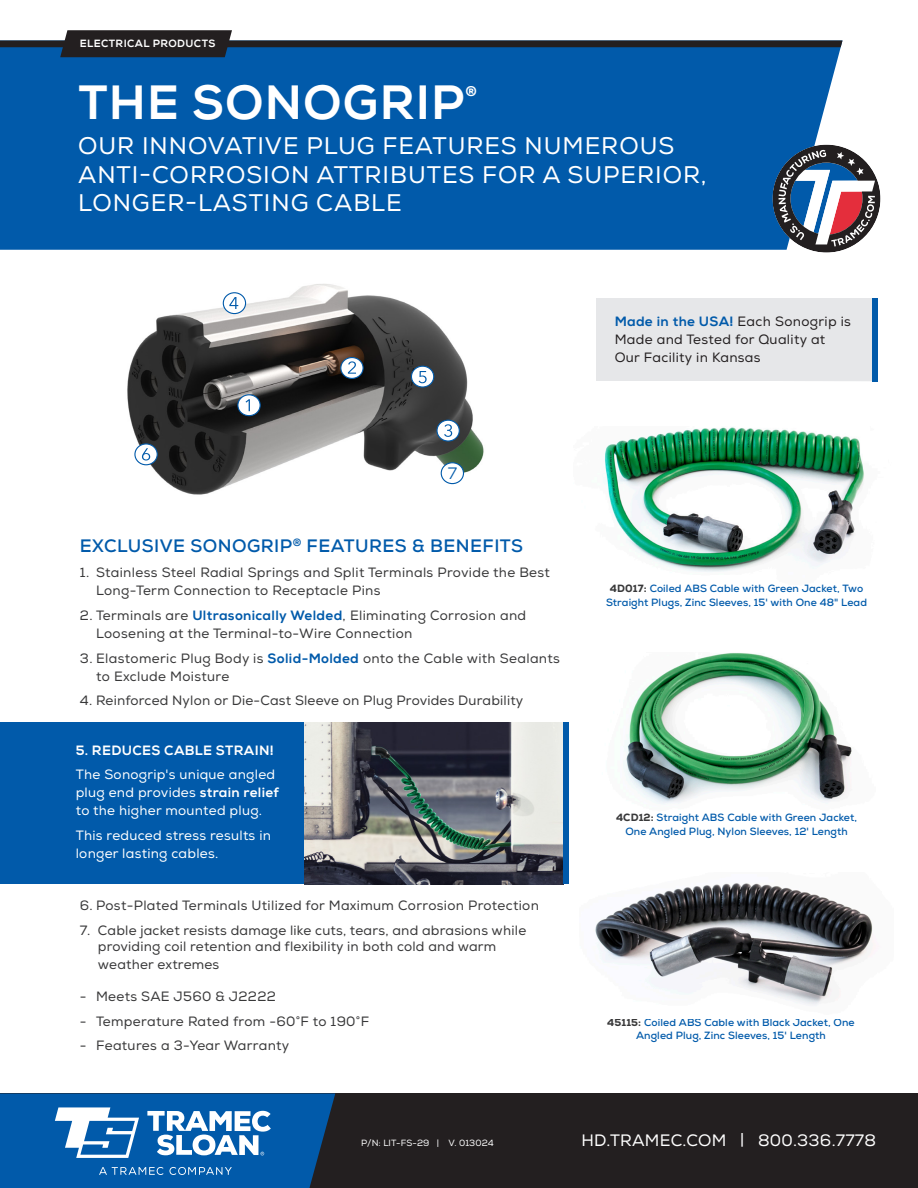
<style>
.page{position:relative;width:918px;height:1188px;background:#fff}
.page>*{position:absolute;margin:0;border:0;box-sizing:border-box;transform-origin:0 0}
.Cat_section_heading{font:800 48px "Nexa";letter-spacing:.025em;color:#fff}
.t1{font:24px/28.5px "Nexa";letter-spacing:.04em;color:#fff}
.t2{font:700 18px "Nexa";letter-spacing:.025em;color:#015aaa}
.t3{font:16.5px "Nexa";letter-spacing:.015em;color:#fff}
.t4{font:16.5px "Nexa";color:#015aaa}
.Cat_section_heading-2{font:800 13.95px "Nexa";color:#fff}
.t5{font:13.5px/18px "Nexa";letter-spacing:.025em;color:#383839}
.t6{font:13.5px/18px "Nexa";letter-spacing:.02em;color:#fff}
.t7{font:13.5px/18px "Nexa";letter-spacing:.025em;color:#231f20}
.t8{font:800 13.5px "Nexa";letter-spacing:.025em;color:#fff}
.t9{font:700 10.5px/13.5px "Nexa";letter-spacing:.01em;color:#015aaa;text-align:center}
.t10{font:800 10.5px "Nexa";letter-spacing:.04em;color:#fff}
.t11{font:9px "Nexa";letter-spacing:.01em;color:#fff}
.s1{font-weight:800;color:#015aaa}
.s2{font-weight:800}
.s3{font-weight:800;color:#383839}
</style>
<div class="page">
<div style="left:0;top:57px;width:838px;height:193px;background:#015aaa"></div>
<img style="left:127px;top:284px;width:357px;height:211px">
<div style="left:238px;top:395px;width:22px;height:21px;background:#fff;border-radius:50%"></div>
<div style="left:237px;top:394px;width:24px;height:22px;border:1px solid #015aaa;border-radius:50%"></div>
<svg style="left:246px;top:399px;width:4px;height:12px"></svg>
<svg style="left:223px;top:293px;width:23px;height:21px"></svg>
<div style="left:223px;top:292px;width:23px;height:22px;border:1px solid #015aaa;border-radius:50%"></div>
<svg style="left:229px;top:297px;width:9px;height:12px"></svg>
<svg style="left:135px;top:444px;width:22px;height:21px"></svg>
<div style="left:134px;top:443px;width:24px;height:22px;border:1px solid #015aaa;border-radius:50%"></div>
<svg style="left:142px;top:448px;width:8px;height:13px"></svg>
<svg style="left:411px;top:366px;width:23px;height:21px"></svg>
<div style="left:411px;top:366px;width:23px;height:22px;border:1px solid #015aaa;border-radius:50%"></div>
<svg style="left:419px;top:371px;width:8px;height:12px"></svg>
<div style="left:341px;top:358px;width:22px;height:20px;background:#fff;border-radius:50%"></div>
<div style="left:340px;top:357px;width:24px;height:22px;border:1px solid #015aaa;border-radius:50%"></div>
<svg style="left:348px;top:361px;width:8px;height:13px"></svg>
<svg style="left:437px;top:420px;width:22px;height:21px"></svg>
<div style="left:436px;top:420px;width:24px;height:22px;border:1px solid #015aaa;border-radius:50%"></div>
<svg style="left:444px;top:424px;width:8px;height:13px"></svg>
<div style="left:0;top:722px;width:320px;height:162px;background:#015aaa"></div>
<img style="left:305px;top:722px;width:258px;height:162px">
<img style="left:602px;top:427px;width:262px;height:145px">
<img style="left:623px;top:653px;width:229px;height:152px">
<div style="left:563px;top:722px;width:6px;height:162px;background:#015aaa"></div>
<div style="left:0;top:1094px;width:918px;height:94px;background:#231f20"></div>
<svg style="left:0;top:30px;width:843px;height:27px"></svg>
<svg style="left:772px;top:145px;width:108px;height:108px"></svg>
<svg style="left:0;top:1094px;width:335px;height:94px;background:#276fb1"></svg>
<div style="left:441px;top:463px;width:22px;height:21px;background:#fff;border-radius:50%"></div>
<div style="left:441px;top:462px;width:23px;height:22px;border:1px solid #015aaa;border-radius:50%"></div>
<div style="left:596px;top:298px;width:282px;height:83px;background:#e6e7e9"></div>
<img style="left:595px;top:883px;width:278px;height:123px">
<div style="left:872px;top:298px;width:6px;height:83px;background:#015aaa"></div>
<p class="t10" style="left:80px;top:37px;width:137px">ELECTRICAL PRODUCTS</p>
<p class="Cat_section_heading" style="left:78px;top:73px;width:388px">THE SONOGRIP</p>
<p class="Cat_section_heading-2" style="left:465px;top:83px;width:13px">®</p>
<p class="t1" style="left:78px;top:132px;width:630px">OUR INNOVATIVE PLUG FEATURES NUMEROUS<br>ANTI-CORROSION ATTRIBUTES FOR A SUPERIOR,<br>LONGER-LASTING CABLE</p>
<p class="t4" style="left:448px;top:463px;width:11px">7</p>
<p class="t2" style="left:80px;top:534px;width:445px">EXCLUSIVE SONOGRIP<sup>®</sup> FEATURES &amp; BENEFITS</p>
<p class="t5" style="left:96px;top:564px;width:455px;text-indent:-16px">1. Stainless Steel Radial Springs and Split Terminals Provide the Best<br>Long-Term Connection to Receptacle Pins</p>
<p class="t5" style="left:96px;top:606px;width:432px;text-indent:-16px">2. Terminals are <span class="s1">Ultrasonically Welded</span>, Eliminating Corrosion and<br>Loosening at the Terminal-to-Wire Connection</p>
<p class="t5" style="left:96px;top:649px;width:465px;text-indent:-16px">3. Elastomeric Plug Body is <span class="s1">Solid-Molded</span> onto the Cable with Sealants to Exclude Moisture</p>
<p class="t5" style="left:80px;top:692px;width:445px">4. Reinforced Nylon or Die-Cast Sleeve on Plug Provides Durability</p>
<p class="t8" style="left:76px;top:742px;width:199px">5. REDUCES CABLE STRAIN!</p>
<p class="t6" style="left:76px;top:766px;width:205px">The Sonogrip's unique angled plug end provides <span class="s2">strain relief </span>to the higher mounted plug.</p>
<p class="t6" style="left:76px;top:827px;width:197px">This reduced stress results in longer lasting cables.</p>
<p class="t5" style="left:80px;top:897px;width:460px">6. Post-Plated Terminals Utilized for Maximum Corrosion Protection</p>
<p class="t5" style="left:98px;top:922px;width:430px;line-height:16.5px;text-indent:-18px">7. Cable jacket resists damage like cuts, tears, and abrasions while providing coil retention and flexibility in both cold and warm</p>
<p class="t5" style="left:98px;top:956px;width:123px">weather extremes</p>
<p class="t5" style="left:80px;top:987px;width:197px">- Meets SAE J560 &amp; J2222</p>
<p class="t5" style="left:80px;top:1012px;width:291px">- Temperature Rated from -60°F to 190°F</p>
<p class="t5" style="left:80px;top:1037px;width:211px">- Features a 3-Year Warranty</p>
<p class="t7" style="left:615px;top:313px;width:238px"><span class="s1">Made in the USA!</span> Each Sonogrip is<br>Made and Tested for Quality at<br>Our Facility in Kansas</p>
<p class="t9" style="left:606px;top:582px;width:262px"><span class="s3">4D017:</span> Coiled ABS Cable with Green Jacket, Two<br>Straight Plugs, Zinc Sleeves, 15' with One 48" Lead</p>
<p class="t9" style="left:616px;top:811px;width:243px"><span class="s3">4CD12:</span> Straight ABS Cable with Green Jacket,<br>One Angled Plug, Nylon Sleeves, 12' Length</p>
<p class="t9" style="left:607px;top:1015px;width:249px"><span class="s3">45115:</span> Coiled ABS Cable with Black Jacket, One<br>Angled Plug, Zinc Sleeves, 15' Length</p>
<p class="t11" style="left:361px;top:1138px;width:134px">P/N: LIT-FS-29 | V. 013024</p>
<p class="t3" style="left:581px;top:1131px;width:296px">HD.TRAMEC.COM | 800.336.7778</p>
</div>
